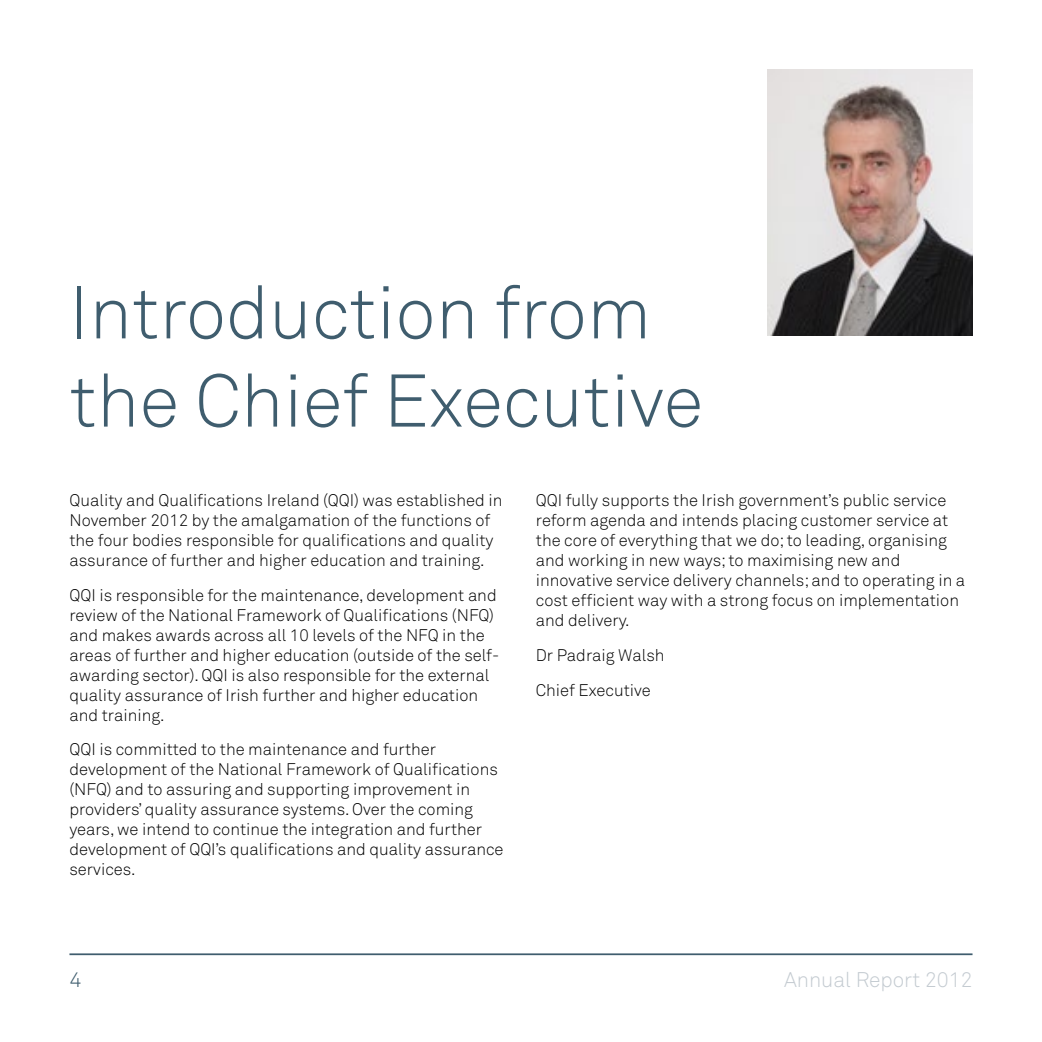
<style>
.page{position:relative;width:1042px;height:1042px;background:#fff}
.page>*{position:absolute;margin:0;border:0;box-sizing:border-box;transform-origin:0 0}
.titles{font:300 73.5px/88.2px "Akkurat";color:#3f5d6e}
.t1{font:300 21px "Akkurat";color:#c4cbd1}
.t2{font:300 21px "Akkurat";color:#3f5d6e}
.body{font:300 16.62px/19.9px "Akkurat";color:#000}
</style>
<div class="page">
<hr style="left:69px;top:953px;width:903px;height:2px;background:#3f5d6e">
<img style="left:767px;top:69px;width:205px;height:267px">
<p class="titles" style="left:69px;top:267px;width:635px">Introduction from the Chief Executive</p>
<p class="body" style="left:69px;top:490px;width:434px">Quality and Qualifications Ireland (QQI) was established in November 2012 by the amalgamation of the functions of the four bodies responsible for qualifications and quality assurance of further and higher education and training.</p>
<p class="body" style="left:69px;top:585px;width:431px">QQI is responsible for the maintenance, development and review of the National Framework of Qualifications (NFQ) and makes awards across all 10 levels of the NFQ in the areas of further and higher education (outside of the self&shy;awarding sector). QQI is also responsible for the external quality assurance of Irish further and higher education and training.</p>
<p class="body" style="left:69px;top:739px;width:436px">QQI is committed to the maintenance and further development of the National Framework of Qualifications (NFQ) and to assuring and supporting improvement in providers’ quality assurance systems. Over the coming years, we intend to continue the integration and further development of QQI’s qualifications and quality assurance services.</p>
<p class="body" style="left:536px;top:490px;width:431px">QQI fully supports the Irish government’s public service reform agenda and intends placing customer service at the core of everything that we do; to leading, organising and working in new ways; to maximising new and innovative service delivery channels; and to operating in a cost efficient way with a strong focus on implementation and delivery.</p>
<p class="body" style="left:536px;top:644px;width:130px">Dr Padraig Walsh</p>
<p class="body" style="left:536px;top:679px;width:116px">Chief Executive</p>
<p class="t2" style="left:69px;top:967px;width:13px">4</p>
<p class="t1" style="left:784px;top:967px;width:190px">Annual Report 2012</p>
</div>
